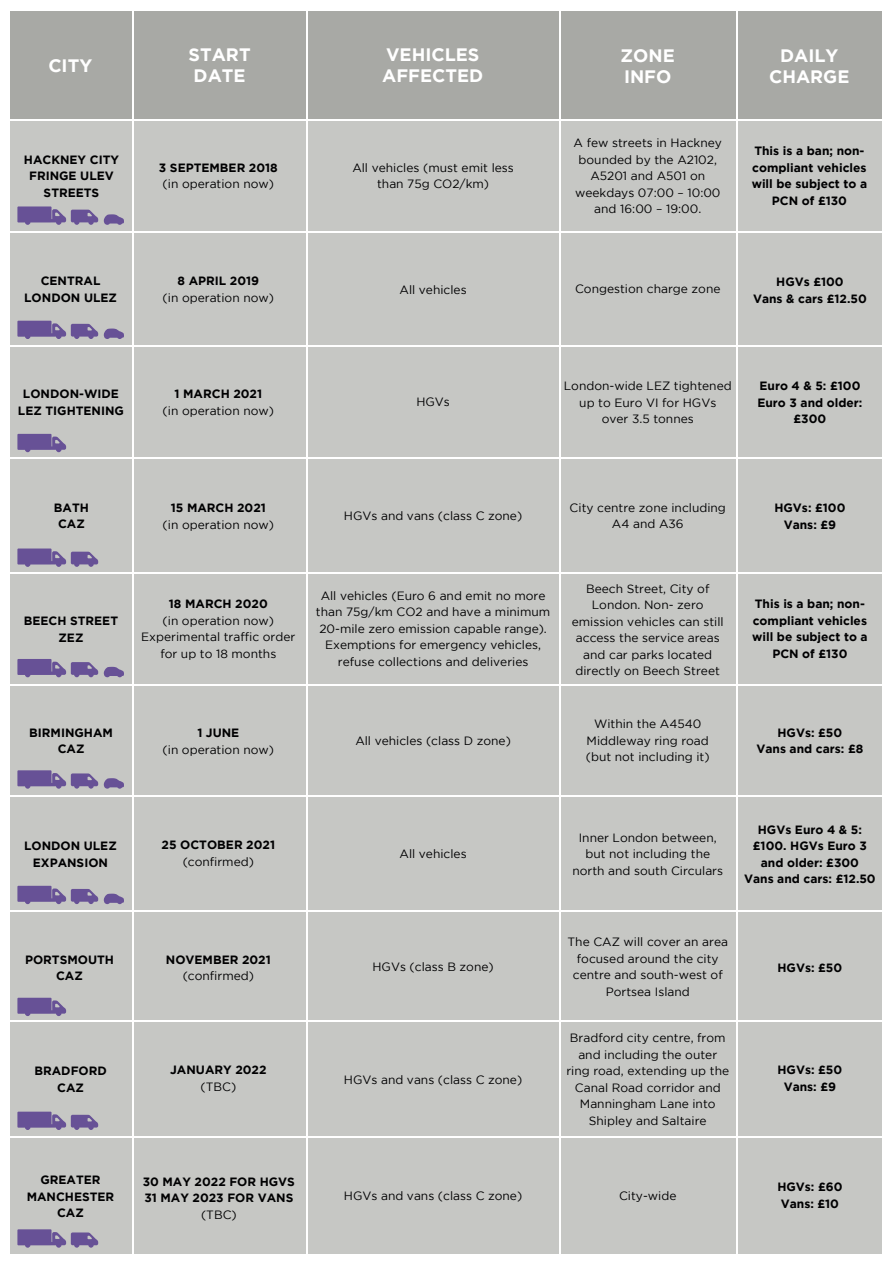
<style>
.page{position:relative;width:893px;height:1263px;background:#fff}
.page>*{position:absolute;margin:0;border:0;box-sizing:border-box;transform-origin:0 0}
.t1{font:700 18px/21px "Gotham";color:#fff}
.t2{font:12px/16.5px "Gotham";color:#000001;text-align:center}
.t3{font:700 12px/16.5px "Gotham";color:#000001;text-align:center}
</style>
<div class="page">
<div style="left:10px;top:11px;width:872px;height:1244px;background:#c6c7c4"></div>
<div style="left:10px;top:11px;width:872px;height:109px;background:#a8a9a5"></div>
<hr style="left:132px;top:11px;width:1px;height:1250px;background:#fff">
<hr style="left:306px;top:11px;width:2px;height:1250px;background:#fff">
<hr style="left:559px;top:8px;width:1px;height:1250px;background:#fff">
<hr style="left:736px;top:8px;width:1px;height:1250px;background:#fff">
<hr style="left:4px;top:119px;width:889px;height:2px;background:#fff">
<hr style="left:6px;top:231px;width:887px;height:2px;background:#fff">
<hr style="left:4px;top:346px;width:889px;height:1px;background:#fff">
<hr style="left:6px;top:457px;width:887px;height:2px;background:#fff">
<svg style="left:104px;top:214px;width:20px;height:11px"></svg>
<hr style="left:6px;top:572px;width:887px;height:1px;background:#fff">
<hr style="left:3px;top:684px;width:890px;height:1px;background:#fff">
<hr style="left:5px;top:795px;width:888px;height:2px;background:#fff">
<hr style="left:8px;top:911px;width:885px;height:1px;background:#fff">
<hr style="left:5px;top:1020px;width:888px;height:1px;background:#fff">
<hr style="left:2px;top:1136px;width:891px;height:1px;background:#fff">
<hr style="left:5px;top:1254px;width:888px;height:1px;background:#fff">
<svg style="left:17px;top:206px;width:81px;height:19px"></svg>
<svg style="left:104px;top:329px;width:20px;height:10px"></svg>
<svg style="left:17px;top:321px;width:81px;height:18px"></svg>
<svg style="left:104px;top:667px;width:20px;height:10px"></svg>
<svg style="left:17px;top:659px;width:81px;height:18px"></svg>
<svg style="left:104px;top:778px;width:20px;height:11px"></svg>
<svg style="left:17px;top:770px;width:81px;height:19px"></svg>
<svg style="left:104px;top:894px;width:20px;height:10px"></svg>
<svg style="left:17px;top:886px;width:81px;height:18px"></svg>
<svg style="left:17px;top:998px;width:49px;height:18px"></svg>
<svg style="left:17px;top:1112px;width:81px;height:18px"></svg>
<svg style="left:17px;top:1229px;width:81px;height:19px"></svg>
<svg style="left:17px;top:434px;width:49px;height:18px"></svg>
<svg style="left:17px;top:548px;width:81px;height:19px"></svg>
<h1 class="t1" style="left:48px;top:54px;width:45px">CITY</h1>
<h1 class="t1" style="left:189px;top:44px;width:64px">START<br>DATE</h1>
<h1 class="t1" style="left:382px;top:44px;width:102px">VEHICLES<br>AFFECTED</h1>
<p class="t3" style="left:24px;top:151px;width:97px">HACKNEY CITY<br>FRINGE ULEV<br>STREETS</p>
<p class="t3" style="left:24px;top:272px;width:94px">CENTRAL<br>LONDON ULEZ</p>
<p class="t3" style="left:18px;top:386px;width:108px">LONDON-WIDE<br>LEZ TIGHTENING</p>
<p class="t3" style="left:159px;top:159px;width:120px">3 SEPTEMBER 2018</p>
<p class="t2" style="left:163px;top:176px;width:113px">(in operation now)</p>
<p class="t3" style="left:178px;top:272px;width:83px">8 APRIL 2019</p>
<p class="t2" style="left:163px;top:289px;width:113px">(in operation now)</p>
<p class="t3" style="left:175px;top:386px;width:89px">1 MARCH 2021</p>
<p class="t2" style="left:163px;top:402px;width:113px">(in operation now)</p>
<p class="t2" style="left:352px;top:159px;width:163px">All vehicles (must emit less than 75g CO2/km)</p>
<p class="t2" style="left:399px;top:281px;width:69px">All vehicles</p>
<p class="t2" style="left:416px;top:393px;width:35px">HGVs</p>
<h1 class="t1" style="left:620px;top:44px;width:56px">ZONE<br>INFO</h1>
<h1 class="t1" style="left:769px;top:45px;width:82px;text-align:center">DAILY<br>CHARGE</h1>
<p class="t2" style="left:574px;top:135px;width:150px">A few streets in Hackney bounded by the A2102,<br>A5201 and A501 on weekdays 07:00 – 10:00 and 16:00 – 19:00.</p>
<p class="t2" style="left:575px;top:281px;width:147px">Congestion charge zone</p>
<p class="t3" style="left:752px;top:143px;width:117px">This is a ban; non&shy;compliant vehicles will be subject to a<br>PCN of £130</p>
<p class="t3" style="left:753px;top:273px;width:115px">HGVs £100<br>Vans &amp; cars £12.50</p>
<p class="t2" style="left:564px;top:377px;width:169px">London-wide LEZ tightened up to Euro VI for HGVs<br>over 3.5 tonnes</p>
<p class="t3" style="left:757px;top:377px;width:107px">Euro 4 &amp; 5: £100<br>Euro 3 and older: £300</p>
<p class="t3" style="left:54px;top:499px;width:37px">BATH<br>CAZ</p>
<p class="t3" style="left:171px;top:499px;width:97px">15 MARCH 2021</p>
<p class="t2" style="left:163px;top:516px;width:113px">(in operation now)</p>
<p class="t2" style="left:344px;top:507px;width:180px">HGVs and vans (class C zone)</p>
<p class="t2" style="left:570px;top:499px;width:158px">City centre zone including<br>A4 and A36</p>
<p class="t3" style="left:774px;top:499px;width:73px">HGVs: £100<br>Vans: £9</p>
<p class="t3" style="left:24px;top:613px;width:96px">BEECH STREET<br>ZEZ</p>
<p class="t3" style="left:169px;top:596px;width:100px">18 MARCH 2020</p>
<p class="t2" style="left:141px;top:612px;width:156px">(in operation now)<br>Experimental traffic order for up to 18 months</p>
<p class="t2" style="left:316px;top:587px;width:236px">All vehicles (Euro 6 and emit no more than 75g/km CO2 and have a minimum 20-mile zero emission capable range).<br>Exemptions for emergency vehicles, refuse collections and deliveries</p>
<p class="t2" style="left:572px;top:580px;width:153px">Beech Street, City of<br>London. Non- zero emission vehicles can still access the service areas and car parks located directly on Beech Street</p>
<p class="t3" style="left:752px;top:596px;width:117px">This is a ban; non&shy;compliant vehicles will be subject to a<br>PCN of £130</p>
<p class="t3" style="left:29px;top:724px;width:85px">BIRMINGHAM<br>CAZ</p>
<p class="t3" style="left:197px;top:724px;width:44px">1 JUNE</p>
<p class="t2" style="left:163px;top:741px;width:113px">(in operation now)</p>
<p class="t2" style="left:355px;top:732px;width:157px">All vehicles (class D zone)</p>
<p class="t2" style="left:586px;top:716px;width:125px">Within the A4540<br>Middleway ring road (but not including it)</p>
<p class="t3" style="left:756px;top:724px;width:108px">HGVs: £50<br>Vans and cars: £8</p>
<p class="t3" style="left:24px;top:837px;width:94px">LONDON ULEZ<br>EXPANSION</p>
<p class="t3" style="left:162px;top:837px;width:115px">25 OCTOBER 2021</p>
<p class="t2" style="left:183px;top:853px;width:73px">(confirmed)</p>
<p class="t2" style="left:400px;top:846px;width:69px">All vehicles</p>
<p class="t2" style="left:572px;top:829px;width:152px">Inner London between, but not including the north and south Circulars</p>
<p class="t3" style="left:744px;top:821px;width:133px">HGVs Euro 4 &amp; 5: £100. HGVs Euro 3 and older: £300<br>Vans and cars: £12.50</p>
<p class="t3" style="left:25px;top:951px;width:90px">PORTSMOUTH<br>CAZ</p>
<p class="t3" style="left:34px;top:1062px;width:74px">BRADFORD<br>CAZ</p>
<p class="t3" style="left:166px;top:951px;width:106px">NOVEMBER 2021</p>
<p class="t2" style="left:183px;top:967px;width:73px">(confirmed)</p>
<p class="t3" style="left:170px;top:1061px;width:98px">JANUARY 2022</p>
<p class="t2" style="left:201px;top:1078px;width:37px">(TBC)</p>
<p class="t2" style="left:372px;top:958px;width:123px">HGVs (class B zone)</p>
<p class="t2" style="left:344px;top:1071px;width:180px">HGVs and vans (class C zone)</p>
<p class="t2" style="left:567px;top:934px;width:162px">The CAZ will cover an area focused around the city centre and south-west of<br>Portsea Island</p>
<p class="t2" style="left:566px;top:1029px;width:164px">Bradford city centre, from and including the outer ring road, extending up the<br>Canal Road corridor and<br>Manningham Lane into<br>Shipley and Saltaire</p>
<p class="t3" style="left:777px;top:959px;width:66px">HGVs: £50</p>
<p class="t3" style="left:777px;top:1061px;width:66px">HGVs: £50<br>Vans: £9</p>
<p class="t3" style="left:27px;top:1171px;width:89px">GREATER<br>MANCHESTER<br>CAZ</p>
<p class="t3" style="left:143px;top:1173px;width:154px;text-align:left">30 MAY 2022 FOR HGVS<br>31 MAY 2023 FOR VANS</p>
<p class="t2" style="left:201px;top:1206px;width:37px">(TBC)</p>
<p class="t2" style="left:344px;top:1187px;width:180px">HGVs and vans (class C zone)</p>
<p class="t2" style="left:619px;top:1187px;width:59px">City-wide</p>
<p class="t3" style="left:777px;top:1178px;width:67px;text-align:left">HGVs: £60<br>Vans: £10</p>
</div>
